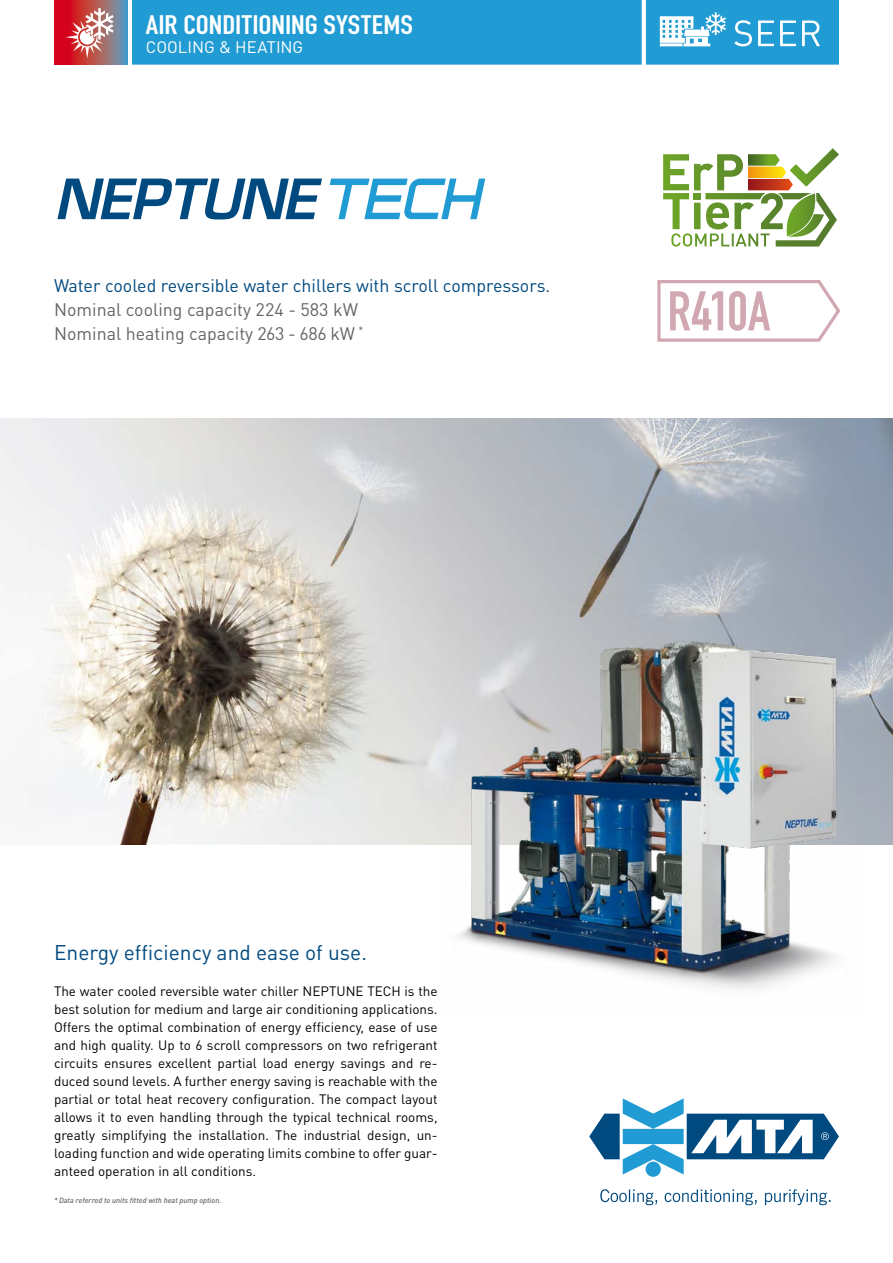
<style>
.page{position:relative;width:893px;height:1263px;background:#fff}
.page>*{position:absolute;margin:0;border:0;box-sizing:border-box;transform-origin:0 0}
.t1{font:54.9px "DIN Engschrift Alternate";letter-spacing:-.02em;color:#d1a7b1}
.t2{font:italic 54.15px "Square 721 Dm Normal";color:#004a80}
.t3{font:26.4px "DIN Engschrift Alternate";color:#fff;scale:1.16 1}
.t4{font:21px "DIN Pro";color:#004a80}
.t5{font:18px/24px "DIN Pro";color:#646567}
.t6{font:18px "DIN Pro";color:#004a80}
.t7{font:16.5px "DIN Pro";color:#fff}
.t8{font:13.5px/18px "DIN Pro";color:#000;text-align:justify}
.t9{font:italic 500 7.5px "DIN Pro";color:#646567}
</style>
<div class="page">
<img style="left:0;top:419px;width:893px;height:425px">
<svg style="left:589px;top:1098px;width:250px;height:79px"></svg>
<svg style="left:600px;top:1189px;width:230px;height:16px"></svg>
<img style="left:438px;top:594px;width:428px;height:395px">
<svg style="left:330px;top:179px;width:155px;height:40px"></svg>
<svg style="left:657px;top:280px;width:184px;height:62px"></svg>
<svg style="left:663px;top:148px;width:176px;height:99px"></svg>
<svg style="left:54px;top:0;width:74px;height:65px;background:#a24c61"></svg>
<svg style="left:132px;top:0;width:707px;height:65px;background:#2ca0d5"></svg>
<svg style="left:66px;top:8px;width:48px;height:51px"></svg>
<h3 class="t3" style="left:146px;top:9px;width:232px">AIR CONDITIONING SYSTEMS</h3>
<p class="t7" style="left:146px;top:36px;width:159px">COOLING &amp; HEATING</p>
<h2 class="t2" style="left:54px;top:165px;width:278px">NEPTUNE</h2>
<h3 class="t6" style="left:54px;top:273px;width:498px">Water cooled reversible water chillers with scroll compressors.</h3>
<h3 class="t5" style="left:54px;top:297px;width:311px">Nominal cooling capacity 224 - 583 kW<br>Nominal heating capacity 263 - 686 kW <sup>*</sup></h3>
<h1 class="t1" style="left:667px;top:279px;width:104px">R410A</h1>
<h3 class="t4" style="left:54px;top:938px;width:315px">Energy efficiency and ease of use.</h3>
<p class="t8" style="left:54px;top:981px;width:385px">The water cooled reversible water chiller NEPTUNE TECH is the best solution for medium and large air conditioning applications.<br>Offers the optimal combination of energy efficiency, ease of use and high quality. Up to 6 scroll compressors on two refrigerant circuits ensures excellent partial load energy savings and re&shy;duced sound levels. A further energy saving is reachable with the partial or total heat recovery configuration. The compact layout allows it to even handling through the typical technical rooms, greatly simplifying the installation. The industrial design, un&shy;loading function and wide operating limits combine to offer guar&shy;anteed operation in all conditions.</p>
<p class="t9" style="left:54px;top:1194px;width:169px">* Data referred to units fitted with heat pump option.</p>
</div>
